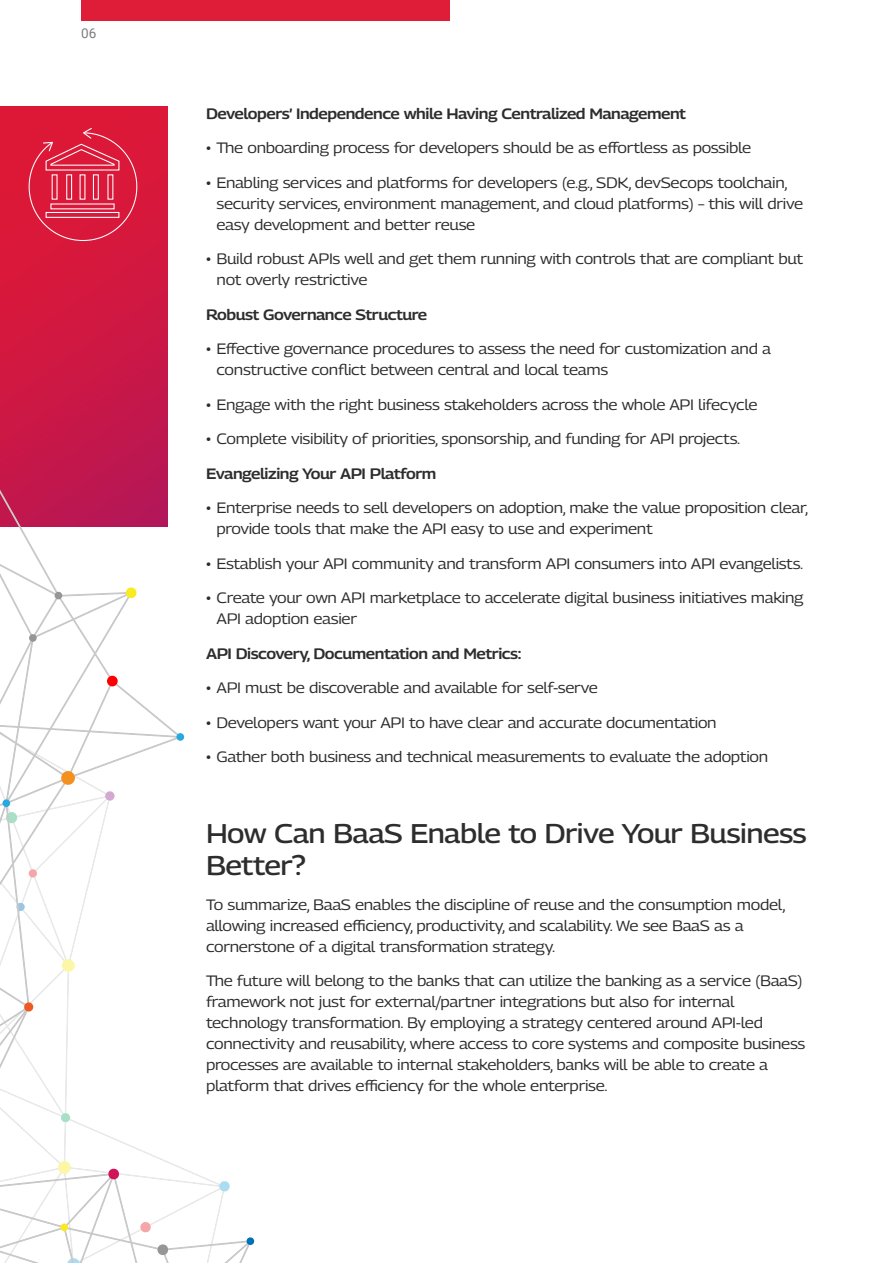
<style>
.page{position:relative;width:893px;height:1263px;background:#fff}
.page>*{position:absolute;margin:0;border:0;box-sizing:border-box;transform-origin:0 0}
.t1{font:500 27px/32.4px "Georama Semi Expanded";letter-spacing:-.025em;color:#2d2d2d}
.t2{font:15px/21px "Georama Semi Expanded";letter-spacing:-.02em;color:#2d2d2d}
.t3{font:600 15px "Georama Semi Expanded";letter-spacing:-.03em;color:#2d2d2d}
.t4{font:13.5px "Roboto";color:#7c7c7c}
</style>
<div class="page">
<div style="left:81px;top:0;width:368px;height:20px;background:#df1d38"></div>
<svg style="left:0;top:106px;width:167px;height:375px;background:#cf1741"></svg>
<svg style="left:0;top:481px;width:250px;height:782px"></svg>
<div style="left:61px;top:771px;width:14px;height:14px;background:#f4901e;border-radius:50%"></div>
<div style="left:126px;top:587px;width:11px;height:11px;background:#f9eb21;border-radius:50%"></div>
<div style="left:107px;top:675px;width:11px;height:12px;background:#f00;border-radius:50%"></div>
<div style="left:29px;top:634px;width:8px;height:8px;background:#969696;border-radius:50%"></div>
<div style="left:55px;top:592px;width:7px;height:7px;background:#969696;border-radius:50%"></div>
<div style="left:176px;top:733px;width:8px;height:8px;background:#29a8df;border-radius:50%"></div>
<div style="left:2px;top:799px;width:8px;height:8px;background:#29a8df;border-radius:50%"></div>
<div style="left:24px;top:1002px;width:9px;height:10px;background:#ee5a24;border-radius:50%"></div>
<svg style="left:108px;top:1168px;width:12px;height:12px"></svg>
<svg style="left:157px;top:1244px;width:12px;height:12px"></svg>
<svg style="left:60px;top:1223px;width:9px;height:8px"></svg>
<svg style="left:246px;top:1237px;width:9px;height:8px"></svg>
<svg style="left:28px;top:128px;width:110px;height:114px;background:#de304d"></svg>
<p class="t4" style="left:81px;top:24px;width:17px">06</p>
<p class="t3" style="left:206px;top:103px;width:482px">Developers’ Independence while Having Centralized Management</p>
<p class="t2" style="left:206px;top:137px;width:547px">• The onboarding process for developers should be as effortless as possible</p>
<p class="t2" style="left:217px;top:172px;width:588px;text-indent:-10px">• Enabling services and platforms for developers (e.g., SDK, devSecops toolchain, security services, environment management, and cloud platforms) – this will drive easy development and better reuse</p>
<p class="t2" style="left:217px;top:248px;width:588px;text-indent:-10px">• Build robust APIs well and get them running with controls that are compliant but not overly restrictive</p>
<p class="t3" style="left:206px;top:304px;width:223px">Robust Governance Structure</p>
<p class="t2" style="left:217px;top:338px;width:556px;text-indent:-10px">• Effective governance procedures to assess the need for customization and a constructive conflict between central and local teams</p>
<p class="t2" style="left:206px;top:394px;width:553px">• Engage with the right business stakeholders across the whole API lifecycle</p>
<p class="t2" style="left:206px;top:428px;width:536px">• Complete visibility of priorities, sponsorship, and funding for API projects.</p>
<p class="t3" style="left:206px;top:463px;width:232px">Evangelizing Your API Platform</p>
<p class="t2" style="left:217px;top:497px;width:593px;text-indent:-10px">• Enterprise needs to sell developers on adoption, make the value proposition clear, provide tools that make the API easy to use and experiment</p>
<p class="t2" style="left:206px;top:553px;width:599px">• Establish your API community and transform API consumers into API evangelists.</p>
<p class="t2" style="left:217px;top:587px;width:589px;text-indent:-10px">• Create your own API marketplace to accelerate digital business initiatives making<br>API adoption easier</p>
<p class="t3" style="left:206px;top:643px;width:317px">API Discovery, Documentation and Metrics:</p>
<p class="t2" style="left:206px;top:677px;width:393px">• API must be discoverable and available for self-serve</p>
<p class="t2" style="left:206px;top:712px;width:512px">• Developers want your API to have clear and accurate documentation</p>
<p class="t2" style="left:206px;top:746px;width:564px">• Gather both business and technical measurements to evaluate the adoption</p>
<h1 class="t1" style="left:206px;top:816px;width:602px">How Can BaaS Enable to Drive Your Business<br>Better?</h1>
<p class="t2" style="left:206px;top:893px;width:581px">To summarize, BaaS enables the discipline of reuse and the consumption model, allowing increased efficiency, productivity, and scalability. We see BaaS as a cornerstone of a digital transformation strategy.</p>
<p class="t2" style="left:206px;top:970px;width:601px">The future will belong to the banks that can utilize the banking as a service (BaaS) framework not just for external/partner integrations but also for internal technology transformation. By employing a strategy centered around API-led connectivity and reusability, where access to core systems and composite business processes are available to internal stakeholders, banks will be able to create a platform that drives efficiency for the whole enterprise.</p>
</div>
